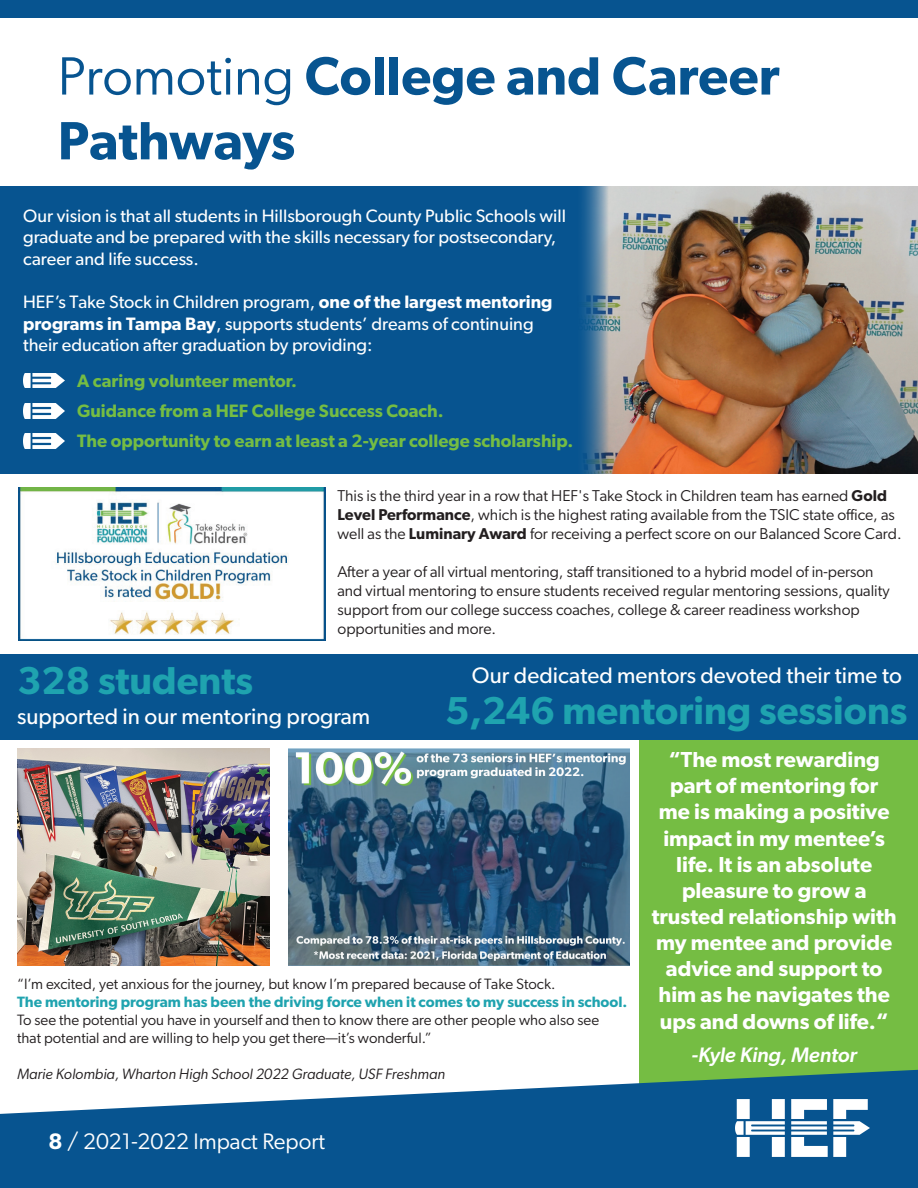
<style>
.page{position:relative;width:918px;height:1188px;background:#fff}
.page>*{position:absolute;margin:0;border:0;box-sizing:border-box;transform-origin:0 0}
.t1{font:600 54px/64.8px "Gibson";color:#075490}
.t2{font:600 39px "Gibson";color:#1fa3af}
.t3{font:22.5px "Gibson";color:#fff}
.t4{font:22.5px "Gibson";color:#fff}
.t5{font:600 21.75px/26.2px "Gibson";color:#fff;text-align:center}
.t6{font:italic 500 21px "Gibson";color:#fff}
.t7{font:18px/21.6px "Gibson";color:#fff}
.t8{font:600 18px/30px "Gibson";color:#75bd43}
.t9{font:15.75px/18.9px "Gibson";color:#231f20}
.t10{font:15px/18px "Gibson";color:#231f20}
.t11{font:600 15px "Gibson";color:#1fa3af}
.t12{font:italic 15px "Gibson";color:#231f20}
.s1{font-weight:400}
.s2{font-weight:600}
.s3{font-size:22.5px}
</style>
<div class="page">
<div style="left:639px;top:739px;width:279px;height:352px;background:#75bd43"></div>
<svg style="left:0;top:1070px;width:918px;height:118px;fill:#075490"></svg>
<img style="left:735px;top:1100px;width:135px;height:57px">
<div style="left:0;top:0;width:918px;height:18px;background:#075490"></div>
<div style="left:0;top:186px;width:654px;height:288px;background:#075490"></div>
<img style="left:582px;top:186px;width:336px;height:288px">
<img style="left:23px;top:373px;width:41px;height:15px">
<img style="left:23px;top:403px;width:41px;height:15px">
<img style="left:23px;top:434px;width:41px;height:14px">
<img style="left:19px;top:487px;width:306px;height:154px">
<div style="left:0;top:654px;width:918px;height:85px;background:#075490"></div>
<img style="left:17px;top:748px;width:253px;height:217px">
<img style="left:288px;top:748px;width:342px;height:218px">
<h1 class="t1" style="left:58px;top:42px;width:723px"><span class="s1">Promoting</span> College and Career<br>Pathways</h1>
<p class="t7" style="left:23px;top:204px;width:544px">Our vision is that all students in Hillsborough County Public Schools will graduate and be prepared with the skills necessary for postsecondary, career and life success.</p>
<p class="t7" style="left:23px;top:291px;width:531px">HEF’s Take Stock in Children program, <span class="s2">one of the largest mentoring programs in Tampa Bay</span>, supports students’ dreams of continuing their education after graduation by providing:</p>
<p class="t8" style="left:77px;top:366px;width:498px">A caring volunteer mentor.<br>Guidance from a HEF College Success Coach.<br>The opportunity to earn at least a 2-year college scholarship.</p>
<p class="t9" style="left:338px;top:486px;width:566px">This is the third year in a row that HEF's Take Stock in Children team has earned <span class="s2">Gold<br>Level Performance</span>, which is the highest rating available from the TSIC state office, as well as the <span class="s2">Luminary Award</span> for receiving a perfect score on our Balanced Score Card.</p>
<p class="t9" style="left:338px;top:562px;width:554px">After a year of all virtual mentoring, staff transitioned to a hybrid model of in-person and virtual mentoring to ensure students received regular mentoring sessions, quality support from our college success coaches, college &amp; career readiness workshop opportunities and more.</p>
<h2 class="t2" style="left:17px;top:657px;width:237px">328 students</h2>
<h3 class="t3" style="left:17px;top:703px;width:355px">supported in our mentoring program</h3>
<h3 class="t3" style="left:472px;top:662px;width:432px">Our dedicated mentors devoted their time to</h3>
<h2 class="t2" style="left:445px;top:687px;width:464px">5,246 mentoring sessions</h2>
<p class="t10" style="left:17px;top:975px;width:540px">“I’m excited, yet anxious for the journey, but know I’m prepared because of Take Stock.</p>
<p class="t11" style="left:17px;top:993px;width:612px">The mentoring program has been the driving force when it comes to my success in school.</p>
<p class="t10" style="left:17px;top:1011px;width:584px">To see the potential you have in yourself and then to know there are other people who also see that potential and are willing to help you get there—it’s wonderful.”</p>
<p class="t12" style="left:17px;top:1065px;width:429px">Marie Kolombia, Wharton High School 2022 Graduate, USF Freshman</p>
<h3 class="t4" style="left:49px;top:1127px;width:278px"><span class="s2">8</span> / 2021-2022 Impact Report</h3>
<p class="t5" style="left:652px;top:746px;width:246px">“The most rewarding part of mentoring for<br>me is making a positive impact in my mentee’s life. It is an absolute pleasure to grow a trusted relationship with my mentee and provide advice and support to him as he navigates the ups and downs of life.<span class="s3">“</span></p>
<h3 class="t6" style="left:692px;top:1042px;width:167px">-Kyle King, Mentor</h3>
</div>
